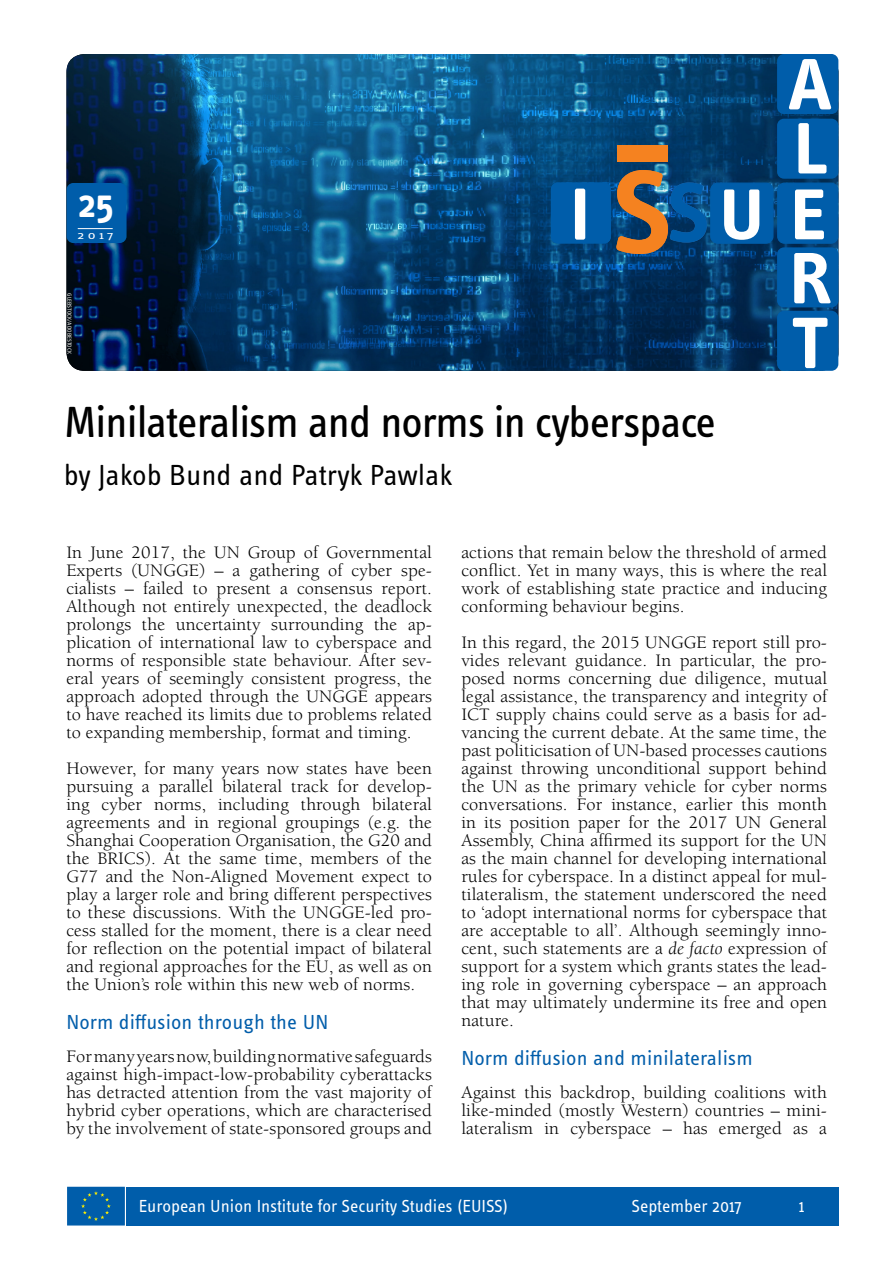
<style>
.page{position:relative;width:893px;height:1263px;background:#fff}
.page>*{position:absolute;margin:0;border:0;box-sizing:border-box;transform-origin:0 0}
.t1{font:45px "Info OT Text";letter-spacing:-.02em;color:#000}
.t2{font:700 39px "Info OT Text";color:#fff}
.t3{font:30px "Info OT Text";color:#000}
.t4{font:21px "Info OT Text";letter-spacing:.005em;color:#005daa}
.t5{font:18px/18px "Berkeley Std";letter-spacing:.005em;color:#000;text-align:justify}
.t6{font:18px "Info OT Text";color:#fff}
.t7{font:10.8px "Info OT Text";color:#fff;scale:1.44 1}
.t8{font:6px "Info OT Text";letter-spacing:.01em;color:#fefef9}
.s1{font-style:italic}
</style>
<div class="page">
<img style="left:66px;top:54px;width:772px;height:317px">
<div style="left:711px;top:183px;width:62px;height:60px;background:#005daa;border-radius:7px"></div>
<div style="left:710px;top:183px;width:63px;height:61px;border:1px solid #005daa;border-radius:7px"></div>
<div style="left:778px;top:183px;width:60px;height:60px;background:#005daa;border-radius:7px"></div>
<div style="left:777px;top:183px;width:61px;height:61px;border:1px solid #005daa;border-radius:7px"></div>
<svg style="left:724px;top:189px;width:35px;height:51px"></svg>
<svg style="left:795px;top:189px;width:29px;height:50px"></svg>
<div style="left:777px;top:311px;width:61px;height:60px;background:#005daa;border-radius:7px"></div>
<div style="left:777px;top:247px;width:61px;height:60px;background:#005daa;border-radius:7px"></div>
<div style="left:777px;top:119px;width:61px;height:60px;background:#005daa;border-radius:7px"></div>
<div style="left:777px;top:54px;width:61px;height:60px;background:#005daa;border-radius:7px"></div>
<svg style="left:616px;top:170px;width:91px;height:84px;background:#515d66"></svg>
<svg style="left:789px;top:59px;width:42px;height:50px"></svg>
<svg style="left:798px;top:123px;width:28px;height:50px"></svg>
<svg style="left:794px;top:253px;width:37px;height:50px"></svg>
<svg style="left:793px;top:318px;width:34px;height:50px"></svg>
<div style="left:551px;top:183px;width:60px;height:60px;background:#005daa;border-radius:7px"></div>
<div style="left:575px;top:189px;width:10px;height:51px;background:#fff;border-radius:2px"></div>
<div style="left:617px;top:145px;width:50px;height:17px;background:#f58220"></div>
<div style="left:66px;top:183px;width:61px;height:60px;background:#005daa;border-radius:7px"></div>
<hr style="left:78px;top:228px;width:35px;height:1px;background:#fffffe">
<div style="left:127px;top:1187px;width:712px;height:38px;background:#005daa"></div>
<div style="left:67px;top:1187px;width:58px;height:38px;background:#005daa;border:2px solid #005daa"></div>
<svg style="left:81px;top:1191px;width:30px;height:30px"></svg>
<h2 class="t2" style="left:78px;top:180px;width:37px">25</h2>
<p class="t7" style="left:78px;top:229px;width:26px">2017</p>
<p class="t8" style="left:73px;top:293px;width:62px;rotate:90deg">GLEBSTOCK/ADOBESTOCK</p>
<h1 class="t1" style="left:64px;top:394px;width:653px">Minilateralism and norms in cyberspace</h1>
<h3 class="t3" style="left:64px;top:457px;width:390px">by Jakob Bund and Patryk Pawlak</h3>
<p class="t5" style="left:66px;top:544px;width:367px">In June 2017, the UN Group of Governmental Experts (UNGGE) – a gathering of cyber spe&shy;cialists – failed to present a consensus report.<br>Although not entirely unexpected, the deadlock prolongs the uncertainty surrounding the ap&shy;plication of international law to cyberspace and norms of responsible state behaviour. After sev&shy;eral years of seemingly consistent progress, the approach adopted through the UNGGE appears to have reached its limits due to problems related to expanding membership, format and timing.</p>
<p class="t5" style="left:66px;top:760px;width:367px">However, for many years now states have been pursuing a parallel bilateral track for develop&shy;ing cyber norms, including through bilateral agreements and in regional groupings (e.g. the Shanghai Cooperation Organisation, the G20 and the BRICS). At the same time, members of the G77 and the Non-Aligned Movement expect to play a larger role and bring different perspectives to these discussions. With the UNGGE-led pro&shy;cess stalled for the moment, there is a clear need for reflection on the potential impact of bilateral and regional approaches for the EU, as well as on the Union’s role within this new web of norms.</p>
<p class="t4" style="left:66px;top:1009px;width:264px">Norm diffusion through the UN</p>
<p class="t5" style="left:66px;top:1048px;width:367px">For many years now, building normative safeguards against high-impact-low-probability cyberattacks has detracted attention from the vast majority of hybrid cyber operations, which are characterised by the involvement of state-sponsored groups and</p>
<p class="t5" style="left:461px;top:544px;width:367px">actions that remain below the threshold of armed conflict. Yet in many ways, this is where the real work of establishing state practice and inducing conforming behaviour begins.</p>
<p class="t5" style="left:461px;top:634px;width:367px">In this regard, the 2015 UNGGE report still pro&shy;vides relevant guidance. In particular, the pro&shy;posed norms concerning due diligence, mutual legal assistance, the transparency and integrity of ICT supply chains could serve as a basis for ad&shy;vancing the current debate. At the same time, the past politicisation of UN-based processes cautions against throwing unconditional support behind the UN as the primary vehicle for cyber norms conversations. For instance, earlier this month in its position paper for the 2017 UN General Assembly, China affirmed its support for the UN as the main channel for developing international rules for cyberspace. In a distinct appeal for mul&shy;tilateralism, the statement underscored the need to ‘adopt international norms for cyberspace that are acceptable to all’. Although seemingly inno&shy;cent, such statements are a <span class="s1">de facto</span> expression of support for a system which grants states the lead&shy;ing role in governing cyberspace – an approach that may ultimately undermine its free and open nature.</p>
<p class="t4" style="left:461px;top:1045px;width:293px">Norm diffusion and minilateralism</p>
<p class="t5" style="left:461px;top:1084px;width:367px">Against this backdrop, building coalitions with like-minded (mostly Western) countries – mini&shy;lateralism in cyberspace – has emerged as a</p>
<p class="t6" style="left:139px;top:1194px;width:371px">European Union Institute for Security Studies (EUISS)</p>
<p class="t6" style="left:631px;top:1194px;width:111px">September 2017</p>
<p class="t6" style="left:799px;top:1194px;width:7px">1</p>
</div>
